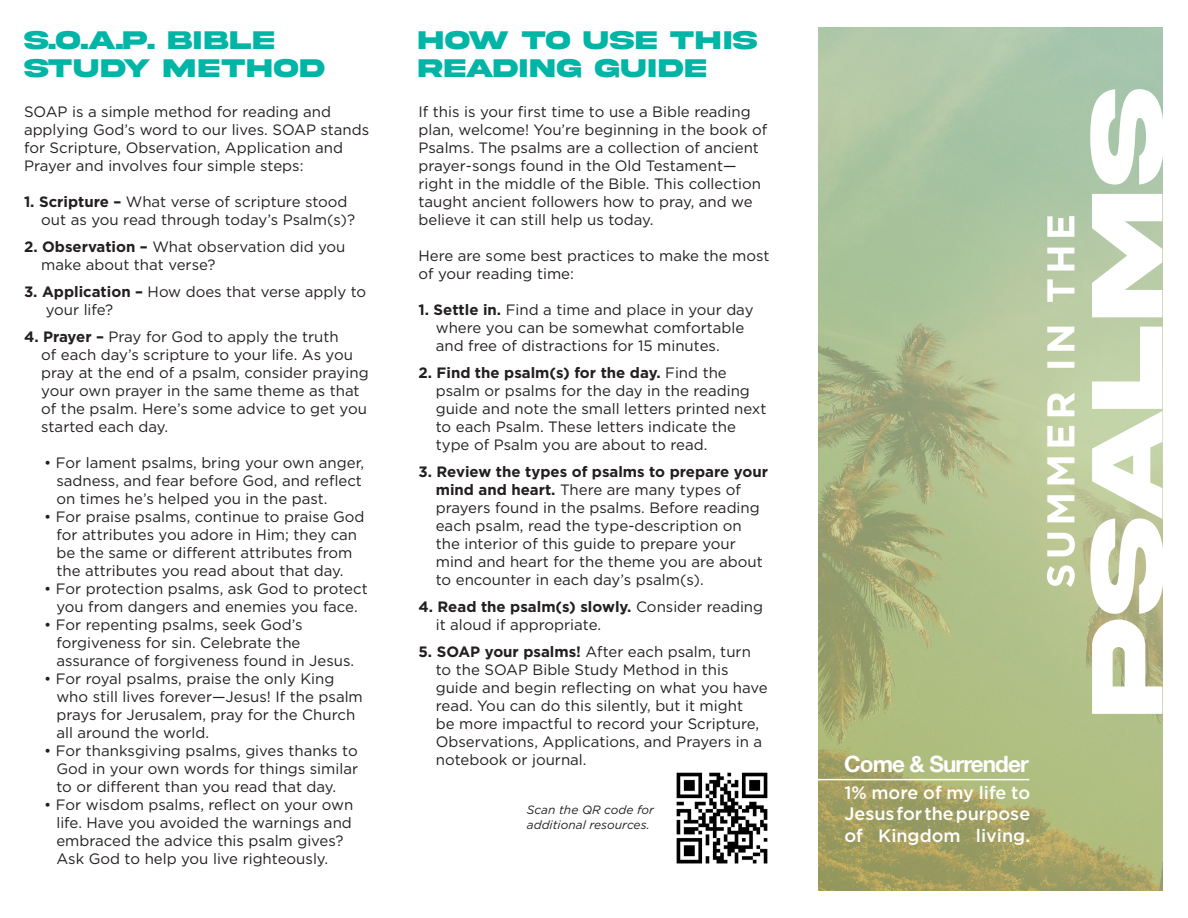
<style>
.page{position:relative;width:1188px;height:918px;background:#fff}
.page>*{position:absolute;margin:0;border:0;box-sizing:border-box;transform-origin:0 0}
.t1{font:700 27px/28.5px "Akira Expanded Super";letter-spacing:.06em;color:#00b5a6}
.t2{font:700 22.5px "Helvetica Neue";letter-spacing:-.04em;color:#fff}
.t3{font:500 18px/21.6px "Gotham";color:#fff}
.t4{font:15px/18px "Gotham";color:#231f20}
.t5{font:700 15px "Gotham";color:#231f20}
.t6{font:italic 12px "Gotham";color:#231f20}
.s1{font-weight:700}
.s2{font-weight:400}
</style>
<div class="page">
<img style="left:819px;top:27px;width:343px;height:864px">
<svg style="left:1047px;top:216px;width:28px;height:371px"></svg>
<svg style="left:1090px;top:89px;width:73px;height:625px"></svg>
<hr style="left:818px;top:779px;width:211px;height:1px;background:#fff">
<img style="left:676px;top:772px;width:92px;height:92px">
<p class="t1" style="left:24px;top:26px;width:302px">S.O.A.P. BIBLE<br>STUDY METHOD</p>
<p class="t4" style="left:24px;top:102px;width:347px">SOAP is a simple method for reading and applying God’s word to our lives. SOAP stands for Scripture, Observation, Application and Prayer and involves four simple steps:</p>
<p class="t4" style="left:24px;top:192px;width:325px"><span class="s1">1. Scripture –</span> What verse of scripture stood</p>
<p class="t4" style="left:41px;top:210px;width:315px">out as you read through today’s Psalm(s)?</p>
<p class="t4" style="left:24px;top:237px;width:323px"><span class="s1">2. Observation –</span> What observation did you</p>
<p class="t4" style="left:41px;top:255px;width:176px">make about that verse?</p>
<p class="t4" style="left:24px;top:282px;width:344px"><span class="s1">3. Application –</span> How does that verse apply to</p>
<p class="t4" style="left:46px;top:300px;width:69px">your life?</p>
<p class="t4" style="left:24px;top:327px;width:316px"><span class="s1">4. Prayer –</span> Pray for God to apply the truth</p>
<p class="t4" style="left:41px;top:345px;width:329px">of each day’s scripture to your life. As you pray at the end of a psalm, consider praying your own prayer in the same theme as that of the psalm. Here’s some advice to get you started each day.</p>
<p class="t4" style="left:44px;top:453px;width:321px">• For lament psalms, bring your own anger,</p>
<p class="t4" style="left:56px;top:471px;width:307px">sadness, and fear before God, and reflect on times he’s helped you in the past.</p>
<p class="t4" style="left:44px;top:507px;width:322px">• For praise psalms, continue to praise God</p>
<p class="t4" style="left:56px;top:525px;width:302px">for attributes you adore in Him; they can be the same or different attributes from the attributes you read about that day.</p>
<p class="t4" style="left:44px;top:579px;width:325px">• For protection psalms, ask God to protect</p>
<p class="t4" style="left:56px;top:597px;width:303px">you from dangers and enemies you face.</p>
<p class="t4" style="left:44px;top:615px;width:260px">• For repenting psalms, seek God’s</p>
<p class="t4" style="left:56px;top:633px;width:299px">forgiveness for sin. Celebrate the assurance of forgiveness found in Jesus.</p>
<p class="t4" style="left:44px;top:669px;width:292px">• For royal psalms, praise the only King</p>
<p class="t4" style="left:56px;top:687px;width:308px">who still lives forever—Jesus! If the psalm prays for Jerusalem, pray for the Church all around the world.</p>
<p class="t4" style="left:44px;top:741px;width:315px">• For thanksgiving psalms, gives thanks to</p>
<p class="t4" style="left:56px;top:759px;width:303px">God in your own words for things similar to or different than you read that day.</p>
<p class="t4" style="left:44px;top:795px;width:311px">• For wisdom psalms, reflect on your own</p>
<p class="t4" style="left:56px;top:813px;width:297px">life. Have you avoided the warnings and embraced the advice this psalm gives?<br>Ask God to help you live righteously.</p>
<p class="t1" style="left:418px;top:26px;width:340px">HOW TO USE THIS<br>READING GUIDE</p>
<p class="t4" style="left:418px;top:102px;width:350px">If this is your first time to use a Bible reading plan, welcome! You’re beginning in the book of Psalms. The psalms are a collection of ancient prayer-songs found in the Old Testament— right in the middle of the Bible. This collection taught ancient followers how to pray, and we believe it can still help us today.</p>
<p class="t4" style="left:418px;top:246px;width:353px">Here are some best practices to make the most of your reading time:</p>
<p class="t4" style="left:418px;top:300px;width:337px"><span class="s1">1. Settle in.</span> Find a time and place in your day</p>
<p class="t4" style="left:436px;top:318px;width:310px">where you can be somewhat comfortable and free of distractions for 15 minutes.</p>
<p class="t5" style="left:418px;top:363px;width:310px">2. Find the psalm(s) for the day. <span class="s2">Find the</span></p>
<p class="t4" style="left:436px;top:381px;width:332px">psalm or psalms for the day in the reading guide and note the small letters printed next to each Psalm. These letters indicate the type of Psalm you are about to read.</p>
<p class="t5" style="left:418px;top:462px;width:351px">3. Review the types of psalms to prepare your</p>
<p class="t4" style="left:436px;top:480px;width:307px"><span class="s1">mind and heart.</span> There are many types of</p>
<p class="t4" style="left:436px;top:498px;width:329px">prayers found in the psalms. Before reading each psalm, read the type-description on the interior of this guide to prepare your mind and heart for the theme you are about to encounter in each day’s psalm(s).</p>
<p class="t5" style="left:418px;top:597px;width:346px">4. Read the psalm(s) slowly. <span class="s2">Consider reading</span></p>
<p class="t4" style="left:436px;top:615px;width:167px">it aloud if appropriate.</p>
<p class="t4" style="left:418px;top:642px;width:334px"><span class="s1">5. SOAP your psalms!</span> After each psalm, turn</p>
<p class="t4" style="left:436px;top:660px;width:334px">to the SOAP Bible Study Method in this guide and begin reflecting on what you have read. You can do this silently, but it might<br>be more impactful to record your Scripture, Observations, Applications, and Prayers in a notebook or journal.</p>
<p class="t6" style="left:527px;top:802px;width:129px">Scan the QR code for</p>
<p class="t6" style="left:527px;top:817px;width:124px">additional resources.</p>
<p class="t2" style="left:844px;top:746px;width:186px">Come &amp; Surrender</p>
<p class="t3" style="left:844px;top:782px;width:187px">1% more of my life to<br>Jesus for the purpose</p>
<p class="t3" style="left:844px;top:825px;width:187px">of Kingdom living.</p>
</div>
